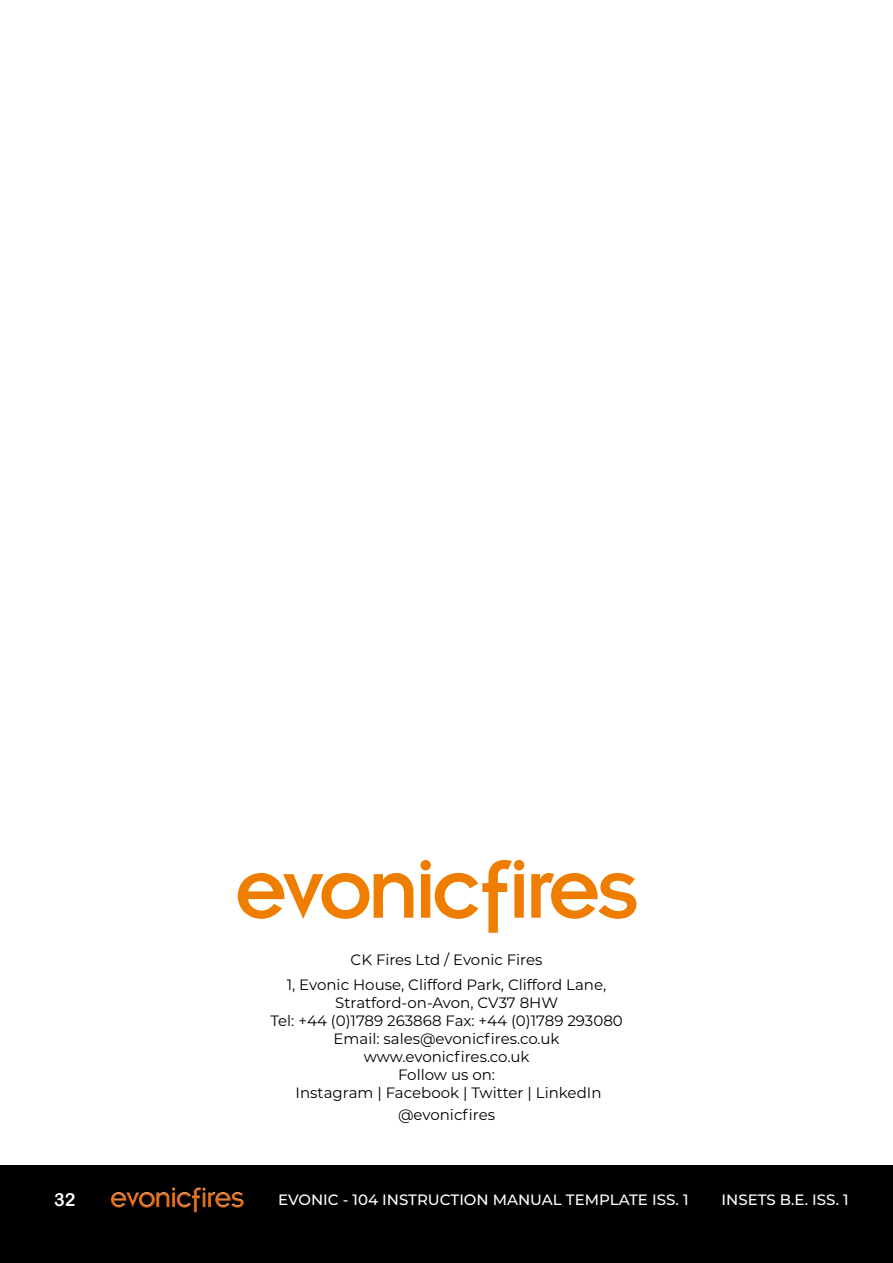
<style>
.page{position:relative;width:893px;height:1263px;background:#fff}
.page>*{position:absolute;margin:0;border:0;box-sizing:border-box;transform-origin:0 0}
.t1{font:90px "Insignia";letter-spacing:-.05em;color:#ef7d00}
.t2{font:18px "Arial Rounded MT Bold";color:#fff}
.t3{font:15px/18px "Montserrat";color:#000;text-align:center}
.t4{font:500 15px "Montserrat";color:#fff}
</style>
<div class="page">
<div style="left:0;top:1166px;width:893px;height:97px;background:#000"></div>
<img style="left:111px;top:1187px;width:133px;height:26px">
<h1 class="t1" style="left:234px;top:843px;width:405px">evonic f ires</h1>
<p class="t3" style="left:287px;top:946px;width:321px;line-height:25.5px">CK Fires Ltd / Evonic Fires<br>1, Evonic House, Clifford Park, Clifford Lane,</p>
<p class="t3" style="left:270px;top:993px;width:354px">Stratford-on-Avon, CV37 8HW<br>Tel: +44 (0)1789 263868 Fax: +44 (0)1789 293080<br>Email: sales@evonicfires.co.uk www.evonicfires.co.uk<br>Follow us on:<br>Instagram | Facebook | Twitter | LinkedIn</p>
<p class="t3" style="left:398px;top:1105px;width:98px">@evonicfires</p>
<p class="t2" style="left:54px;top:1189px;width:23px">32</p>
<p class="t4" style="left:278px;top:1189px;width:412px">EVONIC - 104 INSTRUCTION MANUAL TEMPLATE ISS. 1</p>
<p class="t4" style="left:721px;top:1189px;width:129px">INSETS B.E. ISS. 1</p>
</div>
